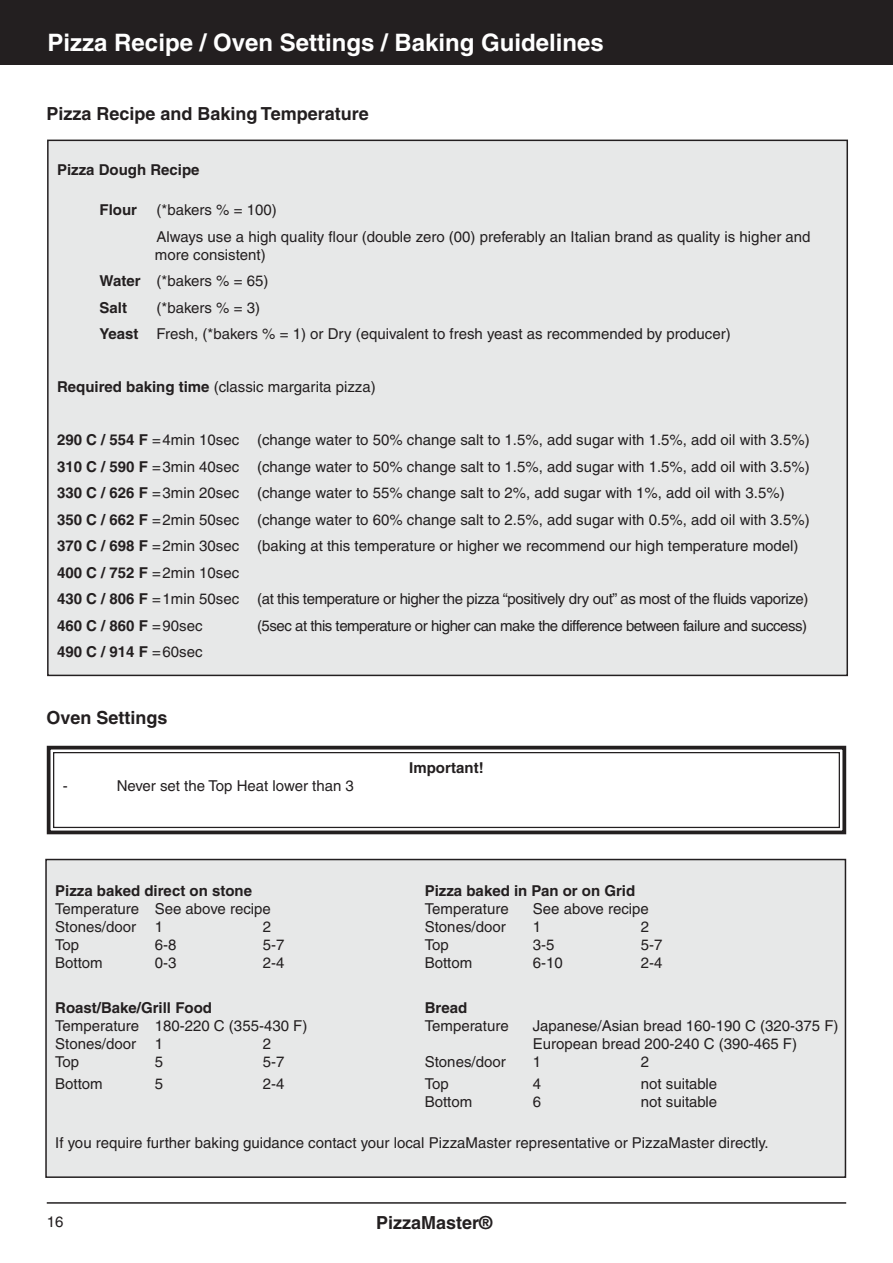
<style>
.page{position:relative;width:893px;height:1263px;background:#fff}
.page>*{position:absolute;margin:0;border:0;box-sizing:border-box;transform-origin:0 0}
.t1{font:700 24px "Helvetica";color:#fff}
.t2{font:700 18px "Helvetica";color:#231f20}
.t3{font:15px/26.5px "Helvetica";color:#231f20}
.t4{font:700 15px "Helvetica";color:#231f20}
.t5{font:15px "Helvetica";letter-spacing:-.03em;color:#231f20}
.s1{font-weight:700}
.s2{font-weight:400}
</style>
<div class="page">
<div style="left:0;top:0;width:893px;height:65px;background:#231f20"></div>
<hr style="left:47px;top:1202px;width:799px;height:2px;background:#231f20">
<div style="left:48px;top:140px;width:799px;height:535px;background:#e7e8e8"></div>
<div style="left:46px;top:859px;width:799px;height:318px;background:#e7e8e8"></div>
<div style="left:45px;top:859px;width:801px;height:319px;border:2px solid #231f20"></div>
<svg style="left:46px;top:745px;width:801px;height:90px"></svg>
<div style="left:53px;top:752px;width:787px;height:76px;border:1px solid #231f20"></div>
<h1 class="t1" style="left:48px;top:28px;width:558px">Pizza Recipe / Oven Settings / Baking Guidelines</h1>
<p class="t2" style="left:47px;top:103px;width:324px">Pizza Recipe and Baking Temperature</p>
<p class="t4" style="left:57px;top:160px;width:144px">Pizza Dough Recipe</p>
<p class="t4" style="left:100px;top:201px;width:39px">Flour</p>
<p class="t3" style="left:157px;top:197px;width:655px">(*bakers % = 100)<br>Always use a high quality flour (double zero (00) preferably an Italian brand as quality is higher and</p>
<p class="t3" style="left:100px;top:241px;width:170px;text-indent:55px">more consistent)<br><span class="s1">Water</span> (*bakers % = 65)<br><span class="s1">Salt</span></p>
<p class="t3" style="left:100px;top:294px;width:633px;text-indent:57px">(*bakers % = 3)<br><span class="s1">Yeast</span> Fresh, (*bakers % = 1) or Dry (equivalent to fresh yeast as recommended by producer)</p>
<p class="t3" style="left:57px;top:374px;width:320px"><span class="s1">Required baking time</span> (classic margarita pizza)</p>
<p class="t3" style="left:57px;top:427px;width:754px"><span class="s1">290 C / 554 F</span> =4min 10sec (change water to 50% change salt to 1.5%, add sugar with 1.5%, add oil with 3.5%)<br><span class="s1">310 C / 590 F</span> =3min 40sec (change water to 50% change salt to 1.5%, add sugar with 1.5%, add oil with 3.5%)<br><span class="s1">330 C / 626 F</span> =3min 20sec (change water to 55% change salt to 2%, add sugar with 1%, add oil with 3.5%)<br><span class="s1">350 C / 662 F</span> =2min 50sec (change water to 60% change salt to 2.5%, add sugar with 0.5%, add oil with 3.5%)<br><span class="s1">370 C / 698 F</span> =2min 30sec (baking at this temperature or higher we recommend our high temperature model)<br><span class="s1">400 C / 752 F</span> =2min 10sec<br><span class="s1">430 C / 806 F</span> =1min 50sec (at this temperature or higher the pizza “positively dry out” as most of the fluids vaporize)<br><span class="s1">460 C / 860 F</span> =90sec</p>
<p class="t5" style="left:257px;top:617px;width:551px">(5sec at this temperature or higher can make the difference between failure and success)</p>
<p class="t4" style="left:57px;top:643px;width:147px">490 C / 914 F <span class="s2">=60sec</span></p>
<p class="t2" style="left:47px;top:707px;width:123px">Oven Settings</p>
<p class="t3" style="left:63px;top:773px;width:6px">-</p>
<p class="t3" style="left:117px;top:773px;width:239px">Never set the Top Heat lower than 3</p>
<p class="t4" style="left:409px;top:759px;width:76px">Important!</p>
<p class="t4" style="left:55px;top:882px;width:198px">Pizza baked direct on stone</p>
<p class="t4" style="left:425px;top:882px;width:212px">Pizza baked in Pan or on Grid</p>
<p class="t3" style="left:55px;top:896px;width:217px">Temperature See above recipe</p>
<p class="t3" style="left:425px;top:896px;width:85px">Temperature</p>
<p class="t3" style="left:533px;top:896px;width:118px">See above recipe</p>
<p class="t3" style="left:55px;top:914px;width:109px">Stones/door 1</p>
<p class="t3" style="left:263px;top:914px;width:10px">2</p>
<p class="t3" style="left:425px;top:914px;width:82px">Stones/door</p>
<p class="t3" style="left:533px;top:914px;width:10px">1</p>
<p class="t3" style="left:641px;top:914px;width:10px">2</p>
<p class="t3" style="left:55px;top:932px;width:26px">Top</p>
<p class="t3" style="left:155px;top:932px;width:23px">6-8</p>
<p class="t3" style="left:263px;top:932px;width:23px">5-7</p>
<p class="t3" style="left:425px;top:932px;width:26px">Top</p>
<p class="t3" style="left:533px;top:932px;width:23px">3-5</p>
<p class="t3" style="left:641px;top:932px;width:23px">5-7</p>
<p class="t3" style="left:55px;top:950px;width:49px">Bottom</p>
<p class="t3" style="left:155px;top:950px;width:23px">0-3</p>
<p class="t3" style="left:263px;top:950px;width:23px">2-4</p>
<p class="t3" style="left:425px;top:950px;width:49px">Bottom</p>
<p class="t3" style="left:533px;top:950px;width:32px">6-10</p>
<p class="t3" style="left:641px;top:950px;width:23px">2-4</p>
<p class="t4" style="left:55px;top:998px;width:158px">Roast/Bake/Grill Food</p>
<p class="t4" style="left:425px;top:998px;width:44px">Bread</p>
<p class="t3" style="left:55px;top:1012px;width:254px">Temperature 180-220 C (355-430 F)</p>
<p class="t3" style="left:425px;top:1012px;width:85px">Temperature</p>
<p class="t3" style="left:533px;top:1012px;width:307px">Japanese/Asian bread 160-190 C (320-375 F)</p>
<p class="t3" style="left:55px;top:1030px;width:109px">Stones/door 1</p>
<p class="t3" style="left:263px;top:1030px;width:10px">2</p>
<p class="t3" style="left:533px;top:1030px;width:266px">European bread 200-240 C (390-465 F)</p>
<p class="t3" style="left:55px;top:1048px;width:26px">Top</p>
<p class="t3" style="left:155px;top:1048px;width:10px">5</p>
<p class="t3" style="left:263px;top:1048px;width:23px">5-7</p>
<p class="t3" style="left:425px;top:1048px;width:82px">Stones/door</p>
<p class="t3" style="left:533px;top:1048px;width:10px">1</p>
<p class="t3" style="left:641px;top:1048px;width:10px">2</p>
<p class="t3" style="left:55px;top:1071px;width:49px">Bottom</p>
<p class="t3" style="left:155px;top:1071px;width:10px">5</p>
<p class="t3" style="left:263px;top:1071px;width:23px">2-4</p>
<p class="t3" style="left:425px;top:1071px;width:26px">Top</p>
<p class="t3" style="left:533px;top:1071px;width:10px">4</p>
<p class="t3" style="left:641px;top:1071px;width:78px">not suitable</p>
<p class="t3" style="left:425px;top:1089px;width:49px">Bottom</p>
<p class="t3" style="left:533px;top:1089px;width:10px">6</p>
<p class="t3" style="left:641px;top:1089px;width:78px">not suitable</p>
<p class="t3" style="left:55px;top:1129px;width:715px">If you require further baking guidance contact your local PizzaMaster representative or PizzaMaster directly.</p>
<p class="t3" style="left:47px;top:1208px;width:18px">16</p>
<p class="t2" style="left:376px;top:1212px;width:118px">PizzaMaster®</p>
</div>
